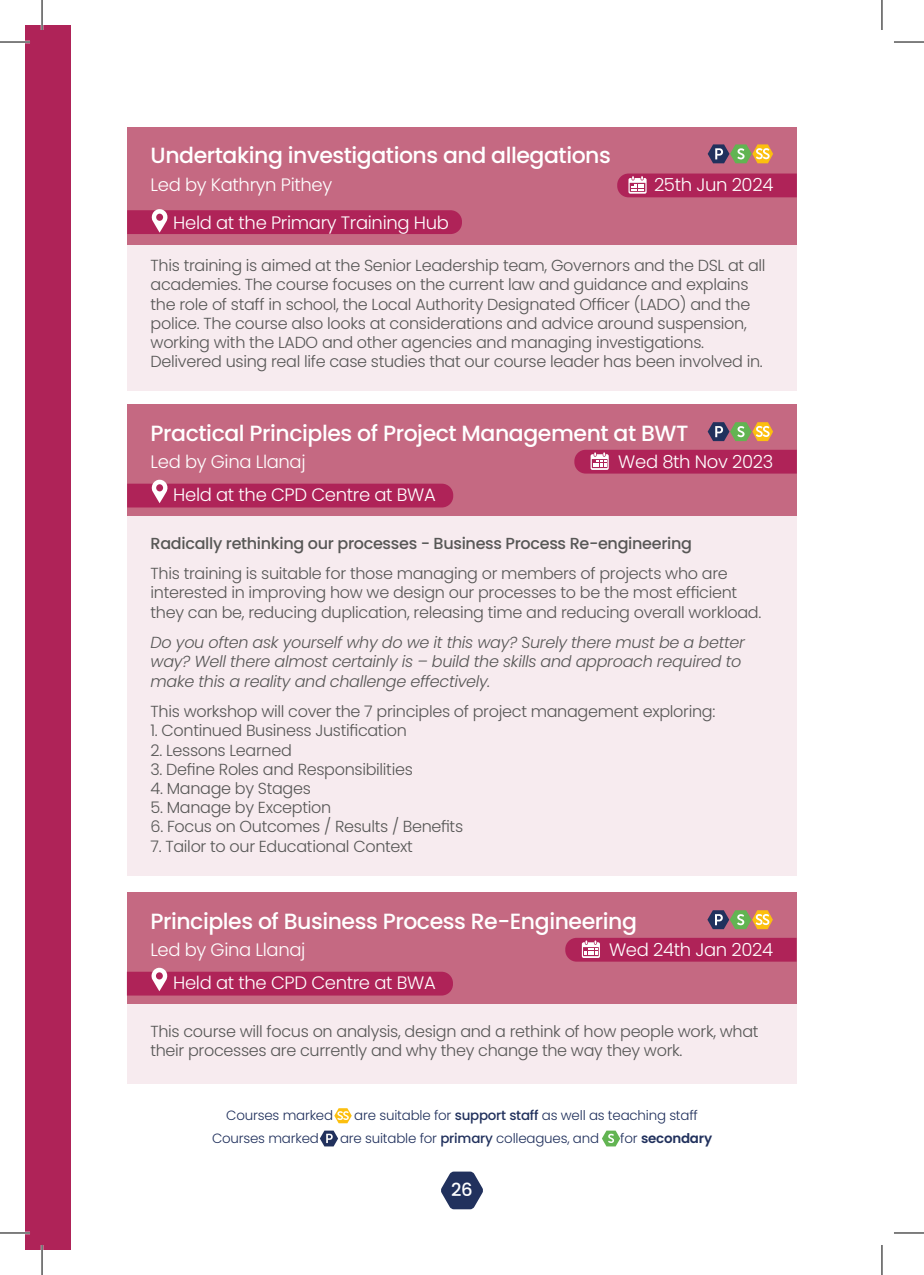
<style>
.page{position:relative;width:924px;height:1275px;background:#fff}
.page>*{position:absolute;margin:0;border:0;box-sizing:border-box;transform-origin:0 0}
.t1{font:500 22px "Poppins";letter-spacing:-.02em;color:#fff}
.t2{font:300 18px "Poppins";letter-spacing:-.02em;color:#fff}
.t3{font:500 18px "Poppins";color:#fff}
.t4{font:300 16px/19.2px "Poppins";letter-spacing:-.02em;color:#575756}
.t5{font:italic 300 16px/19.2px "Poppins";letter-spacing:-.02em;color:#575756}
.t6{font:500 16px "Poppins";letter-spacing:-.02em;color:#575756}
.t7{font:300 13.4px "Poppins";letter-spacing:-.015em;color:#21315d}
.s1{font-weight:500}
.s2{font-weight:600}
</style>
<div class="page">
<svg style="left:441px;top:1171px;width:42px;height:38px"></svg>
<div style="left:25px;top:25px;width:45px;height:1225px;background:#af2358"></div>
<svg style="left:334px;top:1108px;width:17px;height:15px"></svg>
<svg style="left:602px;top:1130px;width:18px;height:16px"></svg>
<svg style="left:320px;top:1130px;width:18px;height:16px"></svg>
<div style="left:127px;top:127px;width:669px;height:264px;background:#f7ebef"></div>
<div style="left:127px;top:127px;width:669px;height:117px;background:#c56982"></div>
<svg style="left:617px;top:173px;width:179px;height:24px;background:#b32f61"></svg>
<svg style="left:707px;top:144px;width:65px;height:19px"></svg>
<div style="left:127px;top:404px;width:669px;height:471px;background:#f7ebef"></div>
<div style="left:127px;top:404px;width:669px;height:112px;background:#c56982"></div>
<div style="left:574px;top:450px;width:222px;height:23px;background:#af2358"></div>
<svg style="left:127px;top:479px;width:326px;height:28px;background:#b43362"></svg>
<svg style="left:707px;top:422px;width:65px;height:19px"></svg>
<div style="left:127px;top:892px;width:669px;height:192px;background:#f7ebef"></div>
<div style="left:127px;top:892px;width:669px;height:112px;background:#c56982"></div>
<div style="left:565px;top:938px;width:231px;height:23px;background:#af2358"></div>
<svg style="left:127px;top:967px;width:326px;height:28px;background:#b43362"></svg>
<svg style="left:707px;top:910px;width:65px;height:19px"></svg>
<svg style="left:127px;top:209px;width:335px;height:25px;background:#b22c5e"></svg>
<hr style="left:0;top:41px;width:30px;height:2px;background:#fff">
<hr style="left:0;top:1231px;width:30px;height:3px;background:#fff">
<hr style="left:41px;top:0;width:2px;height:30px;background:#fff">
<hr style="left:41px;top:1245px;width:2px;height:30px;background:#fff">
<hr style="left:0;top:42px;width:30px;height:1px;background:#000">
<hr style="left:893px;top:42px;width:30px;height:1px;background:#000">
<hr style="left:0;top:1232px;width:30px;height:1px;background:#000">
<hr style="left:893px;top:1232px;width:30px;height:1px;background:#000">
<hr style="left:42px;top:0;width:1px;height:30px;background:#000">
<hr style="left:42px;top:1245px;width:1px;height:30px;background:#000">
<hr style="left:881px;top:0;width:1px;height:30px;background:#000">
<hr style="left:881px;top:1245px;width:1px;height:30px;background:#000">
<p class="t1" style="left:150px;top:143px;width:461px">Undertaking investigations and allegations</p>
<p class="t2" style="left:150px;top:174px;width:183px">Led by Kathryn Pithey</p>
<p class="t2" style="left:653px;top:174px;width:121px">25th Jun 2024</p>
<p class="t2" style="left:173px;top:212px;width:277px">Held at the Primary Training Hub</p>
<p class="t4" style="left:150px;top:256px;width:616px">This training is aimed at the Senior Leadership team, Governors and the DSL at all academies. The course focuses on the current law and guidance and explains the role of staff in school, the Local Authority Designated Officer (LADO) and the police. The course also looks at considerations and advice around suspension, working with the LADO and other agencies and managing investigations.<br>Delivered using real life case studies that our course leader has been involved in.</p>
<p class="t1" style="left:150px;top:420px;width:539px">Practical Principles of Project Management at BWT</p>
<p class="t2" style="left:150px;top:451px;width:156px">Led by Gina Llanaj</p>
<p class="t2" style="left:618px;top:451px;width:156px">Wed 8th Nov 2023</p>
<p class="t2" style="left:173px;top:484px;width:264px">Held at the CPD Centre at BWA</p>
<p class="t6" style="left:150px;top:534px;width:542px">Radically rethinking our processes - Business Process Re-engineering</p>
<p class="t4" style="left:150px;top:564px;width:612px">This training is suitable for those managing or members of projects who are interested in improving how we design our processes to be the most efficient they can be, reducing duplication, releasing time and reducing overall workload.</p>
<p class="t5" style="left:150px;top:633px;width:595px">Do you often ask yourself why do we it this way? Surely there must be a better way? Well there almost certainly is – build the skills and approach required to make this a reality and challenge effectively.</p>
<p class="t4" style="left:150px;top:702px;width:566px">This workshop will cover the 7 principles of project management exploring:</p>
<p class="t4" style="left:150px;top:721px;width:257px">1. Continued Business Justification</p>
<p class="t4" style="left:150px;top:740px;width:143px">2. Lessons Learned</p>
<p class="t4" style="left:150px;top:759px;width:263px">3. Define Roles and Responsibilities</p>
<p class="t4" style="left:150px;top:779px;width:162px">4. Manage by Stages</p>
<p class="t4" style="left:150px;top:798px;width:182px">5. Manage by Exception</p>
<p class="t4" style="left:150px;top:817px;width:314px">6. Focus on Outcomes / Results / Benefits</p>
<p class="t4" style="left:150px;top:836px;width:264px">7. Tailor to our Educational Context</p>
<p class="t1" style="left:150px;top:908px;width:488px">Principles of Business Process Re-Engineering</p>
<p class="t2" style="left:150px;top:939px;width:156px">Led by Gina Llanaj</p>
<p class="t2" style="left:608px;top:939px;width:165px">Wed 24th Jan 2024</p>
<p class="t2" style="left:173px;top:972px;width:264px">Held at the CPD Centre at BWA</p>
<p class="t4" style="left:150px;top:1021px;width:609px">This course will focus on analysis, design and a rethink of how people work, what their processes are currently and why they change the way they work.</p>
<p class="t7" style="left:226px;top:1107px;width:473px">Courses marked S are suitable for <span class="s1">support staff</span> as well as teaching staff</p>
<p class="t7" style="left:212px;top:1130px;width:501px">Courses marked S are suitable for <span class="s1">primary</span> colleagues, and S for <span class="s2">secondary</span></p>
<p class="t3" style="left:451px;top:1179px;width:23px">26</p>
</div>
